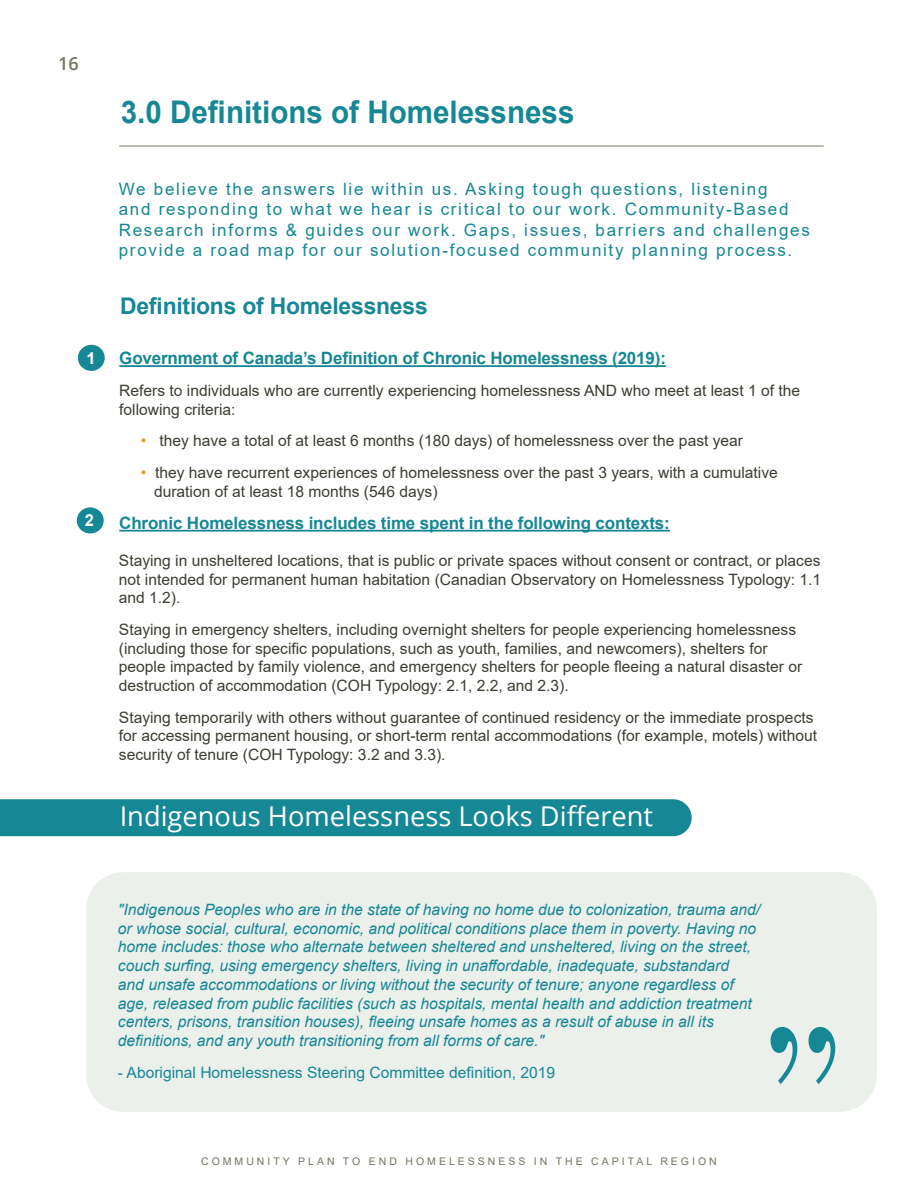
<style>
.page{position:relative;width:918px;height:1188px;background:#fff}
.page>*{position:absolute;margin:0;border:0;box-sizing:border-box;transform-origin:0 0}
.Paragraph_Style_3{font:216.15px "Bodoni";color:#168794;scale:.76 1}
.Page_Section_Title{font:700 31.2px "Arial";color:#168794;scale:.95 1}
.Page_Header_-_Blue{font:27.3px "Open Sans";color:#fff}
.Page_Section_Title-2{font:700 22.95px "Arial";letter-spacing:-.01em;color:#168794}
.t1{font:600 18px "Open Sans";color:#757561}
.Body_Text{font:16.95px/20.4px "Arial";letter-spacing:.1em;color:#168794}
.Body_Text-2{font:700 16.95px "Arial";letter-spacing:-.01em;color:#168794}
.Paragraph_Style_3-2{font:700 16.5px "Arial";color:#fff}
.Body_Text-3{font:15.6px/18.8px "Arial";color:#3d3d33}
.Body_Text-4{font:italic 15.6px/18.8px "Arial";color:#168794}
.Body_Text-5{font:15.6px "Arial";color:#168794}
.t2{font:10.5px "Arial";letter-spacing:.285em;color:#757561}
.s1{color:#d69e28}
</style>
<div class="page">
<hr style="left:119px;top:145px;width:705px;height:2px;background:#a7a494">
<div style="left:0;top:799px;width:692px;height:37px;background:#168794"></div>
<hr style="left:119px;top:365px;width:547px;height:2px;background:#168794">
<hr style="left:119px;top:530px;width:551px;height:2px;background:#168794">
<div style="left:86px;top:872px;width:791px;height:240px;background:#ebf0eb;border-radius:37px"></div>
<div style="left:78px;top:345px;width:27px;height:26px;background:#168794;border-radius:50%"></div>
<div style="left:77px;top:507px;width:27px;height:27px;background:#168794;border-radius:50%"></div>
<p class="t1" style="left:58px;top:51px;width:22px">16</p>
<p class="Paragraph_Style_3-2" style="left:87px;top:347px;width:11px">1</p>
<p class="Paragraph_Style_3-2" style="left:85px;top:509px;width:11px">2</p>
<p class="Page_Section_Title" style="left:121px;top:90px;width:479px">3.0 Definitions of Homelessness</p>
<p class="Body_Text" style="left:119px;top:179px;width:693px">We believe the answers lie within us. Asking tough questions, listening<br>and responding to what we hear is critical to our work. Community-Based Research informs &amp; guides our work. Gaps, issues, barriers and challenges provide a road map for our solution-focused community planning process.</p>
<p class="Page_Section_Title-2" style="left:120px;top:290px;width:309px">Definitions of Homelessness</p>
<p class="Body_Text-2" style="left:119px;top:346px;width:548px">Government of Canada’s Definition of Chronic Homelessness (2019):</p>
<p class="Body_Text-3" style="left:119px;top:381px;width:682px">Refers to individuals who are currently experiencing homelessness AND who meet at least 1 of the following criteria:</p>
<p class="Body_Text-3" style="left:141px;top:431px;width:604px"><span class="s1">•</span> they have a total of at least 6 months (180 days) of homelessness over the past year</p>
<p class="Body_Text-3" style="left:154px;top:462px;width:625px;line-height:19.8px;text-indent:-13px"><span class="s1">•</span> they have recurrent experiences of homelessness over the past 3 years, with a cumulative duration of at least 18 months (546 days)</p>
<p class="Body_Text-2" style="left:119px;top:511px;width:552px">Chronic Homelessness includes time spent in the following contexts:</p>
<p class="Body_Text-3" style="left:119px;top:551px;width:704px;text-align:justify">Staying in unsheltered locations, that is public or private spaces without consent or contract, or places not intended for permanent human habitation (Canadian Observatory on Homelessness Typology: 1.1 and 1.2).</p>
<p class="Body_Text-3" style="left:119px;top:620px;width:685px">Staying in emergency shelters, including overnight shelters for people experiencing homelessness (including those for specific populations, such as youth, families, and newcomers), shelters for people impacted by family violence, and emergency shelters for people fleeing a natural disaster or destruction of accommodation (COH Typology: 2.1, 2.2, and 2.3).</p>
<p class="Body_Text-3" style="left:119px;top:708px;width:700px">Staying temporarily with others without guarantee of continued residency or the immediate prospects for accessing permanent housing, or short-term rental accommodations (for example, motels) without security of tenure (COH Typology: 3.2 and 3.3).</p>
<p class="Page_Header_-_Blue" style="left:120px;top:797px;width:535px">Indigenous Homelessness Looks Different</p>
<p class="Body_Text-4" style="left:118px;top:900px;width:644px">"Indigenous Peoples who are in the state of having no home due to colonization, trauma and/ or whose social, cultural, economic, and political conditions place them in poverty. Having no home includes: those who alternate between sheltered and unsheltered, living on the street, couch surfing, using emergency shelters, living in unaffordable, inadequate, substandard<br>and unsafe accommodations or living without the security of tenure; anyone regardless of age, released from public facilities (such as hospitals, mental health and addiction treatment centers, prisons, transition houses), fleeing unsafe homes as a result of abuse in all its definitions, and any youth transitioning from all forms of care."</p>
<p class="Body_Text-5" style="left:118px;top:1061px;width:439px">- Aboriginal Homelessness Steering Committee definition, 2019</p>
<p class="Paragraph_Style_3" style="left:843px;top:1139px;width:108px;rotate:-180deg">“</p>
<p class="t2" style="left:201px;top:1154px;width:517px">COMMUNITY PLAN TO END HOMELESSNESS IN THE CAPITAL REGION</p>
</div>
